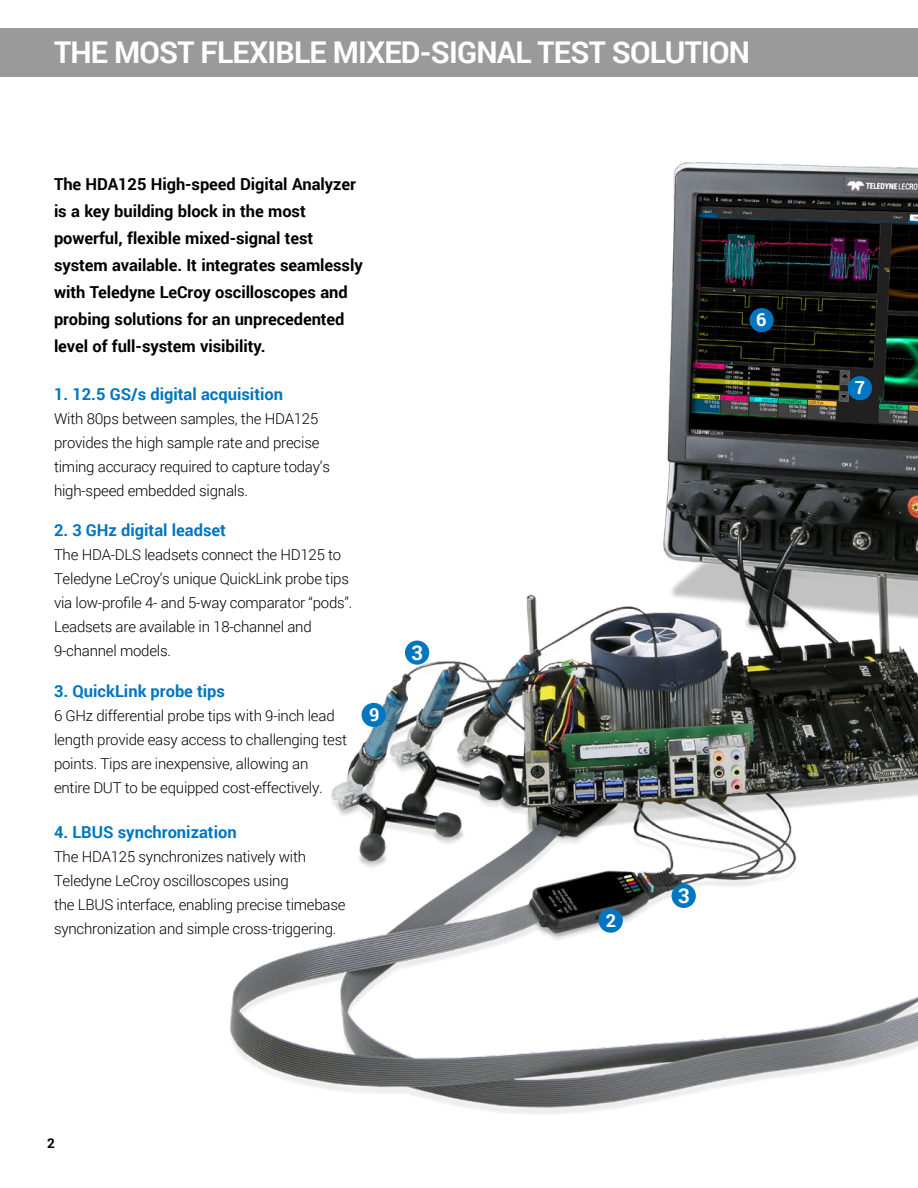
<style>
.page{position:relative;width:918px;height:1188px;background:#fff}
.page>*{position:absolute;margin:0;border:0;box-sizing:border-box;transform-origin:0 0}
.t1{font:700 30px "Roboto";letter-spacing:-.025em;color:#fff}
.t2{font:700 20.4px "Roboto";color:#fff}
.t3{font:700 18px "Roboto";color:#fff}
.t4{font:700 16.5px/27px "Roboto";letter-spacing:-.005em;color:#000}
.t5{font:700 16.5px "Roboto";color:#0076c0}
.t6{font:300 15px/24px "Roboto";letter-spacing:-.015em;color:#000}
.t7{font:700 13.5px "Roboto";color:#000}
</style>
<div class="page">
<div style="left:0;top:28px;width:918px;height:49px;background:#9a9a9a"></div>
<img style="left:230px;top:162px;width:688px;height:952px">
<div style="left:750px;top:308px;width:24px;height:24px;background:#0076c0;border-radius:50%"></div>
<div style="left:672px;top:884px;width:24px;height:24px;background:#0076c0;border-radius:50%"></div>
<div style="left:848px;top:376px;width:24px;height:24px;background:#0076c0;border-radius:50%"></div>
<div style="left:599px;top:909px;width:24px;height:24px;background:#0076c0;border-radius:50%"></div>
<div style="left:362px;top:703px;width:24px;height:24px;background:#0076c0;border-radius:50%"></div>
<div style="left:405px;top:641px;width:24px;height:24px;background:#0076c0;border-radius:50%"></div>
<h1 class="t1" style="left:54px;top:31px;width:698px">THE MOST FLEXIBLE MIXED-SIGNAL TEST SOLUTION</h1>
<p class="t4" style="left:54px;top:170px;width:310px">The HDA125 High-speed Digital Analyzer is a key building block in the most powerful, flexible mixed-signal test system available. It integrates seamlessly with Teledyne LeCroy oscilloscopes and probing solutions for an unprecedented level of full-system visibility.</p>
<p class="t5" style="left:54px;top:382px;width:231px">1. 12.5 GS/s digital acquisition</p>
<p class="t6" style="left:54px;top:406px;width:278px">With 80ps between samples, the HDA125 provides the high sample rate and precise timing accuracy required to capture today’s high-speed embedded signals.</p>
<p class="t5" style="left:54px;top:519px;width:174px">2. 3 GHz digital leadset</p>
<p class="t6" style="left:54px;top:542px;width:300px">The HDA-DLS leadsets connect the HD125 to Teledyne LeCroy’s unique QuickLink probe tips via low-profile 4- and 5-way comparator “pods”.<br>Leadsets are available in 18-channel and 9-channel models.</p>
<p class="t5" style="left:54px;top:679px;width:173px">3. QuickLink probe tips</p>
<p class="t6" style="left:54px;top:703px;width:295px">6 GHz differential probe tips with 9-inch lead length provide easy access to challenging test points. Tips are inexpensive, allowing an entire DUT to be equipped cost-effectively.</p>
<p class="t5" style="left:54px;top:820px;width:184px">4. LBUS synchronization</p>
<p class="t6" style="left:54px;top:844px;width:293px">The HDA125 synchronizes natively with Teledyne LeCroy oscilloscopes using<br>the LBUS interface, enabling precise timebase synchronization and simple cross-triggering.</p>
<p class="t3" style="left:369px;top:702px;width:12px">9</p>
<h2 class="t2" style="left:411px;top:639px;width:13px">3</h2>
<p class="t3" style="left:756px;top:307px;width:12px">6</p>
<p class="t3" style="left:606px;top:908px;width:12px">2</p>
<h2 class="t2" style="left:678px;top:882px;width:13px">3</h2>
<p class="t7" style="left:47px;top:1134px;width:9px">2</p>
<p class="t3" style="left:855px;top:375px;width:12px">7</p>
</div>
